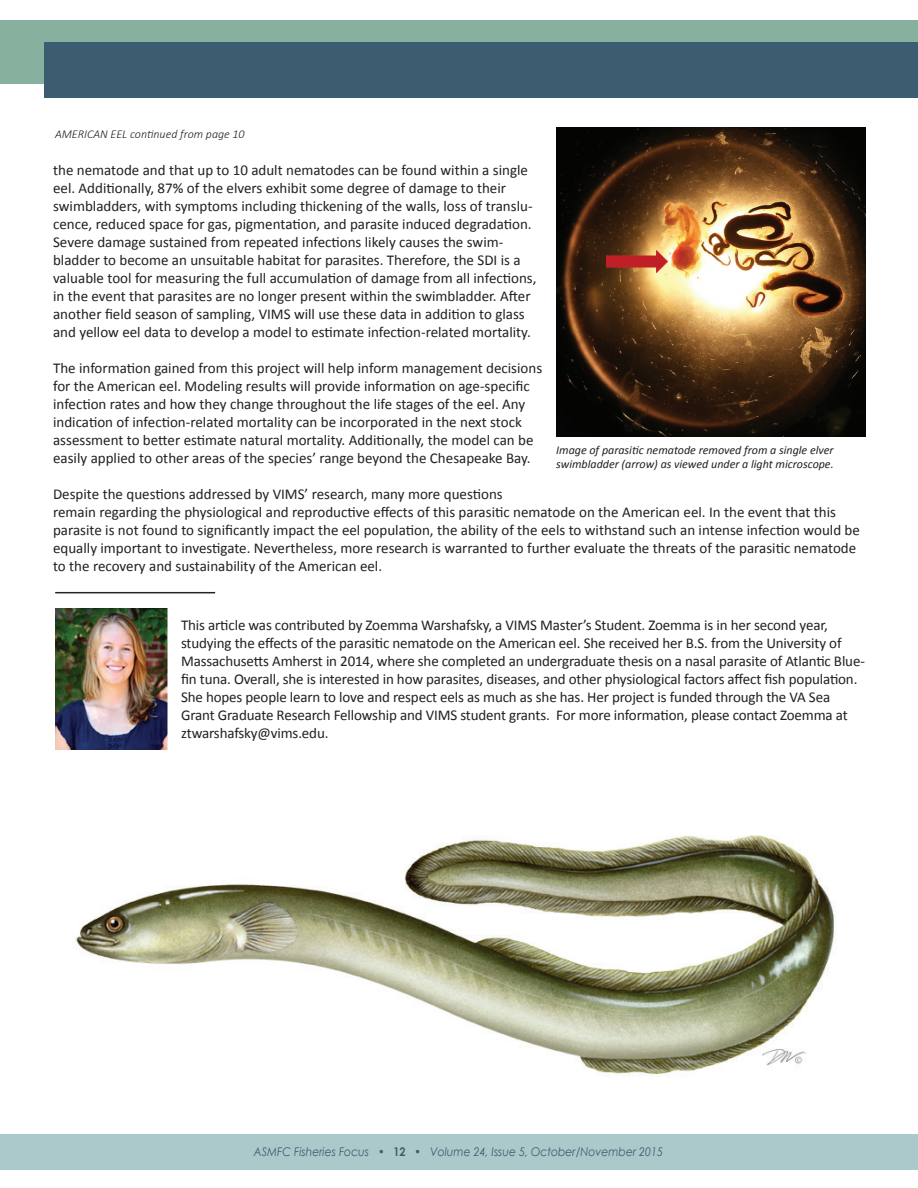
<style>
.page{position:relative;width:918px;height:1188px;background:#fff}
.page>*{position:absolute;margin:0;border:0;box-sizing:border-box;transform-origin:0 0}
.t1{font:15px/18px "Calibri";color:#231f20}
.t2{font:italic 12px/14.4px "Calibri";color:#231f20}
.t3{font:italic 12px "Century Gothic";color:#3c5d6f;scale:.9 1}
.t4{font:italic 300 12px "Calibri";color:#231f20}
.s1{font-style:normal}
.s2{font-weight:700;font-style:normal}
</style>
<div class="page">
<div style="left:0;top:1134px;width:918px;height:36px;background:#abc9cb"></div>
<div style="left:0;top:20px;width:918px;height:63px;background:#88b09e"></div>
<div style="left:45px;top:42px;width:873px;height:56px;background:#3c5d6f"></div>
<hr style="left:55px;top:592px;width:160px;height:1px;background:#231f20">
<hr style="left:55px;top:593px;width:160px;height:1px;background:#231f20">
<img style="left:556px;top:127px;width:309px;height:310px">
<img style="left:55px;top:609px;width:113px;height:141px">
<img style="left:76px;top:835px;width:758px;height:240px">
<img style="left:607px;top:249px;width:61px;height:24px">
<p class="t4" style="left:55px;top:127px;width:191px">AMERICAN EEL continued from page 10</p>
<p class="t1" style="left:53px;top:161px;width:485px">the nematode and that up to 10 adult nematodes can be found within a single eel. Additionally, 87% of the elvers exhibit some degree of damage to their swimbladders, with symptoms including thickening of the walls, loss of translu&shy;cence, reduced space for gas, pigmentation, and parasite induced degradation.<br>Severe damage sustained from repeated infections likely causes the swim&shy;bladder to become an unsuitable habitat for parasites. Therefore, the SDI is a valuable tool for measuring the full accumulation of damage from all infections, in the event that parasites are no longer present within the swimbladder. After another field season of sampling, VIMS will use these data in addition to glass and yellow eel data to develop a model to estimate infection-related mortality.</p>
<p class="t1" style="left:53px;top:359px;width:491px">The information gained from this project will help inform management decisions for the American eel. Modeling results will provide information on age-specific infection rates and how they change throughout the life stages of the eel. Any indication of infection-related mortality can be incorporated in the next stock assessment to better estimate natural mortality. Additionally, the model can be easily applied to other areas of the species’ range beyond the Chesapeake Bay.</p>
<p class="t1" style="left:53px;top:485px;width:808px">Despite the questions addressed by VIMS’ research, many more questions<br>remain regarding the physiological and reproductive effects of this parasitic nematode on the American eel. In the event that this parasite is not found to significantly impact the eel population, the ability of the eels to withstand such an intense infection would be equally important to investigate. Nevertheless, more research is warranted to further evaluate the threats of the parasitic nematode to the recovery and sustainability of the American eel.</p>
<p class="t2" style="left:556px;top:442px;width:279px">Image of parasitic nematode removed from a single elver swimbladder (arrow) as viewed under a light microscope.</p>
<p class="t1" style="left:181px;top:616px;width:686px">This article was contributed by Zoemma Warshafsky, a VIMS Master’s Student. Zoemma is in her second year, studying the effects of the parasitic nematode on the American eel. She received her B.S. from the University of Massachusetts Amherst in 2014, where she completed an undergraduate thesis on a nasal parasite of Atlantic Blue&shy;fin tuna. Overall, she is interested in how parasites, diseases, and other physiological factors affect fish population.<br>She hopes people learn to love and respect eels as much as she has. Her project is funded through the VA Sea Grant Graduate Research Fellowship and VIMS student grants. For more information, please contact Zoemma at ztwarshafsky@vims.edu.</p>
<p class="t3" style="left:254px;top:1143px;width:456px">ASMFC Fisheries Focus <span class="s1">•</span> <span class="s2">12</span> <span class="s1">•</span> Volume 24, Issue 5, October/November 2015</p>
</div>
